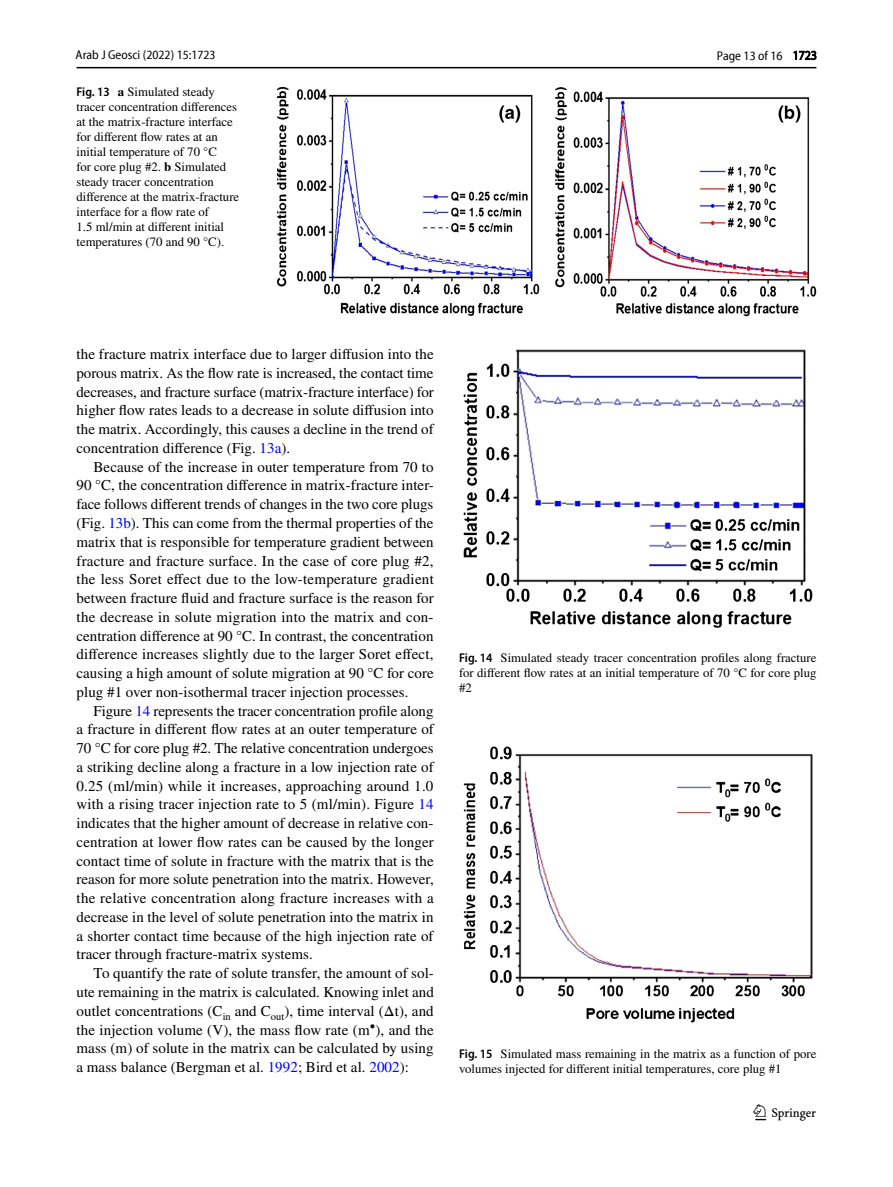
<style>
.page{position:relative;width:893px;height:1187px;background:#fff}
.page>*{position:absolute;margin:0;border:0;box-sizing:border-box;transform-origin:0 0}
.t1{font:22.5px "Springnew Regular 3";color:#000}
.t2{font:15px/18.8px "STIX";letter-spacing:.005em;color:#000;text-align:justify}
.t3{font:12.75px/15px "STIX";color:#000}
.t4{font:semi-condensed 12.75px "Myriad Pro Unic";color:#000}
.s1{font-family:"Myriad Pro";font-weight:600;font-stretch:semi-condensed}
.s2{font-weight:700}
.s3{color:#00f}
</style>
<div class="page">
<hr style="left:77px;top:67px;width:739px;height:1px;background:#000">
<img style="left:277px;top:87px;width:539px;height:229px">
<img style="left:463px;top:349px;width:349px;height:278px">
<img style="left:463px;top:746px;width:349px;height:276px">
<p class="t4" style="left:76px;top:50px;width:142px">Arab J Geosci (2022) 15:1723</p>
<p class="t3" style="left:77px;top:85px;width:164px"><span class="s1">Fig. 13</span> <span class="s2">a</span> Simulated steady tracer concentration differences at the matrix-fracture interface for different flow rates at an initial temperature of 70 °C<br>for core plug #2. <span class="s2">b</span> Simulated steady tracer concentration difference at the matrix-fracture interface for a flow rate of<br>1.5 ml/min at different initial temperatures (70 and 90 °C).</p>
<p class="t4" style="left:717px;top:51px;width:102px">Page 13 of 16 1723</p>
<p class="t2" style="left:77px;top:346px;width:359px">the fracture matrix interface due to larger diffusion into the porous matrix. As the flow rate is increased, the contact time decreases, and fracture surface (matrix-fracture interface) for higher flow rates leads to a decrease in solute diffusion into the matrix. Accordingly, this causes a decline in the trend of concentration difference (Fig. <span class="s3">13a</span>).</p>
<p class="t2" style="left:77px;top:458px;width:359px;text-indent:17px">Because of the increase in outer temperature from 70 to 90 °C, the concentration difference in matrix-fracture inter&shy;face follows different trends of changes in the two core plugs (Fig. <span class="s3">13b</span>). This can come from the thermal properties of the matrix that is responsible for temperature gradient between fracture and fracture surface. In the case of core plug #2, the less Soret effect due to the low-temperature gradient between fracture fluid and fracture surface is the reason for the decrease in solute migration into the matrix and con&shy;centration difference at 90 °C. In contrast, the concentration difference increases slightly due to the larger Soret effect, causing a high amount of solute migration at 90 °C for core plug #1 over non-isothermal tracer injection processes.</p>
<p class="t2" style="left:77px;top:702px;width:359px;text-indent:17px">Figure <span class="s3">14</span> represents the tracer concentration profile along a fracture in different flow rates at an outer temperature of 70 °C for core plug #2. The relative concentration undergoes a striking decline along a fracture in a low injection rate of 0.25 (ml/min) while it increases, approaching around 1.0 with a rising tracer injection rate to 5 (ml/min). Figure <span class="s3">14 </span>indicates that the higher amount of decrease in relative con&shy;centration at lower flow rates can be caused by the longer contact time of solute in fracture with the matrix that is the reason for more solute penetration into the matrix. However, the relative concentration along fracture increases with a decrease in the level of solute penetration into the matrix in a shorter contact time because of the high injection rate of tracer through fracture-matrix systems.</p>
<p class="t2" style="left:77px;top:964px;width:359px;text-indent:17px">To quantify the rate of solute transfer, the amount of sol&shy;ute remaining in the matrix is calculated. Knowing inlet and outlet concentrations (C<sub>in</sub> and C<sub>out</sub>), time interval (Δt), and the injection volume (V), the mass flow rate (m<sup>•</sup>), and the mass (m) of solute in the matrix can be calculated by using a mass balance (Bergman et al. <span class="s3">1992</span>; Bird et al. <span class="s3">2002</span>):</p>
<p class="t3" style="left:459px;top:651px;width:359px;text-align:justify"><span class="s1">Fig. 14</span> Simulated steady tracer concentration profiles along fracture for different flow rates at an initial temperature of 70 °C for core plug #2</p>
<p class="t3" style="left:459px;top:1046px;width:359px"><span class="s1">Fig. 15</span> Simulated mass remaining in the matrix as a function of pore volumes injected for different initial temperatures, core plug #1</p>
<h1 class="t1" style="left:755px;top:1104px;width:62px">1 3</h1>
</div>
